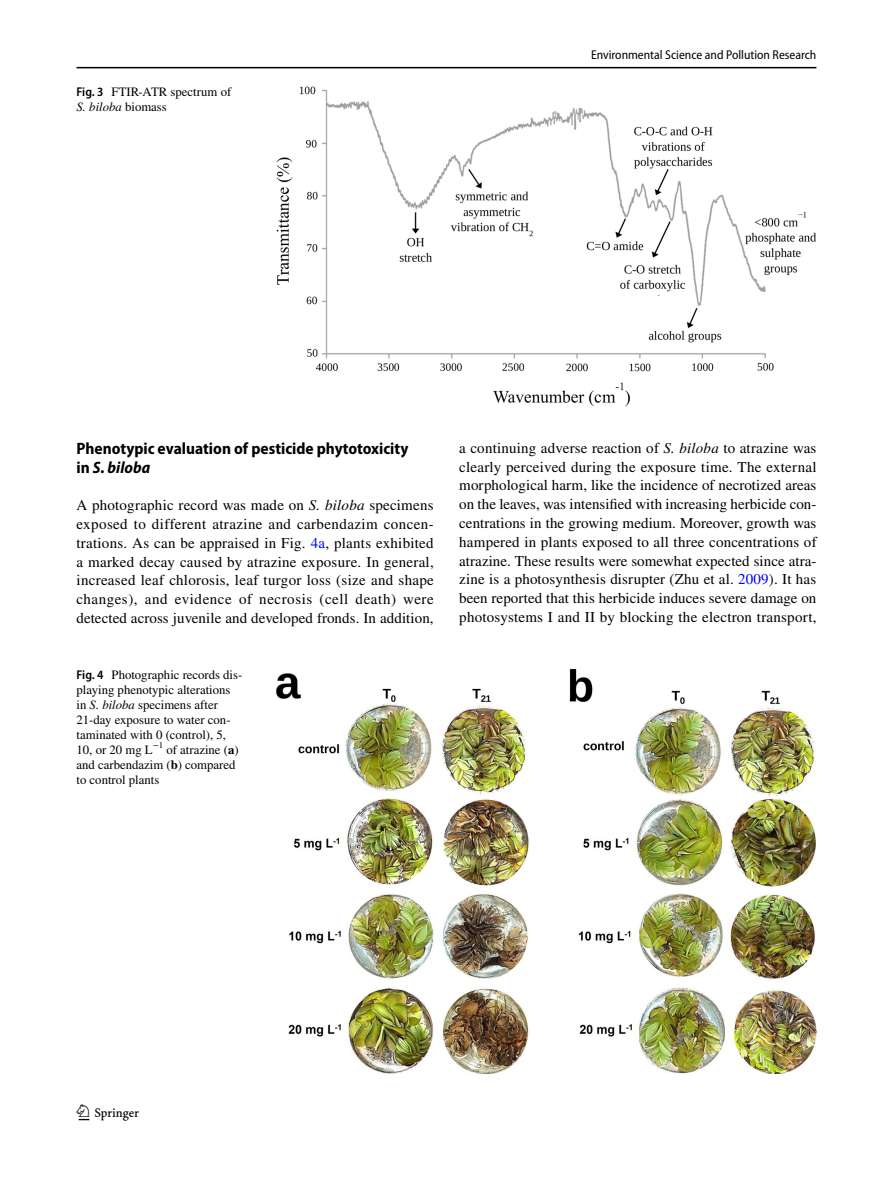
<style>
.page{position:relative;width:893px;height:1187px;background:#fff}
.page>*{position:absolute;margin:0;border:0;box-sizing:border-box;transform-origin:0 0}
.t1{font:22.5px "Springnew Regular 2";color:#000}
.t2{font:700 semi-condensed 16.5px/18.8px "Myriad Pro";color:#000}
.t3{font:15px/18.8px "STIX";letter-spacing:.005em;color:#000;text-align:justify}
.t4{font:12.75px/15px "STIX";color:#000}
.t5{font:semi-condensed 12.75px "Myriad Pro";color:#000}
.s1{font-family:"Myriad Pro";font-weight:600;font-stretch:semi-condensed}
.s2{font-style:italic}
.s3{color:#00f}
.s4{font-weight:700}
</style>
<div class="page">
<hr style="left:77px;top:67px;width:739px;height:1px;background:#000">
<img style="left:276px;top:87px;width:540px;height:319px">
<img style="left:276px;top:669px;width:540px;height:404px">
<p class="t4" style="left:77px;top:85px;width:156px"><span class="s1">Fig. 3</span> FTIR-ATR spectrum of<br><span class="s2">S. biloba</span> biomass</p>
<p class="t5" style="left:591px;top:48px;width:227px">Environmental Science and Pollution Research</p>
<p class="t2" style="left:77px;top:439px;width:333px">Phenotypic evaluation of pesticide phytotoxicity in <span class="s2">S. biloba</span></p>
<p class="t3" style="left:77px;top:497px;width:359px">A photographic record was made on <span class="s2">S. biloba</span> specimens exposed to different atrazine and carbendazim concen&shy;trations. As can be appraised in Fig. <span class="s3">4a</span>, plants exhibited a marked decay caused by atrazine exposure. In general, increased leaf chlorosis, leaf turgor loss (size and shape changes), and evidence of necrosis (cell death) were detected across juvenile and developed fronds. In addition,</p>
<p class="t4" style="left:77px;top:667px;width:167px"><span class="s1">Fig. 4</span> Photographic records dis&shy;playing phenotypic alterations in <span class="s2">S. biloba</span> specimens after<br>21-day exposure to water con&shy;taminated with 0 (control), 5,<br>10, or 20 mg L<sup>−1</sup> of atrazine (<span class="s4">a</span>) and carbendazim (<span class="s4">b</span>) compared to control plants</p>
<p class="t3" style="left:459px;top:439px;width:359px">a continuing adverse reaction of <span class="s2">S. biloba</span> to atrazine was clearly perceived during the exposure time. The external morphological harm, like the incidence of necrotized areas on the leaves, was intensified with increasing herbicide con&shy;centrations in the growing medium. Moreover, growth was hampered in plants exposed to all three concentrations of atrazine. These results were somewhat expected since atra&shy;zine is a photosynthesis disrupter (Zhu et al. <span class="s3">2009</span>). It has been reported that this herbicide induces severe damage on photosystems I and II by blocking the electron transport,</p>
<h1 class="t1" style="left:79px;top:1104px;width:62px">1 3</h1>
</div>
